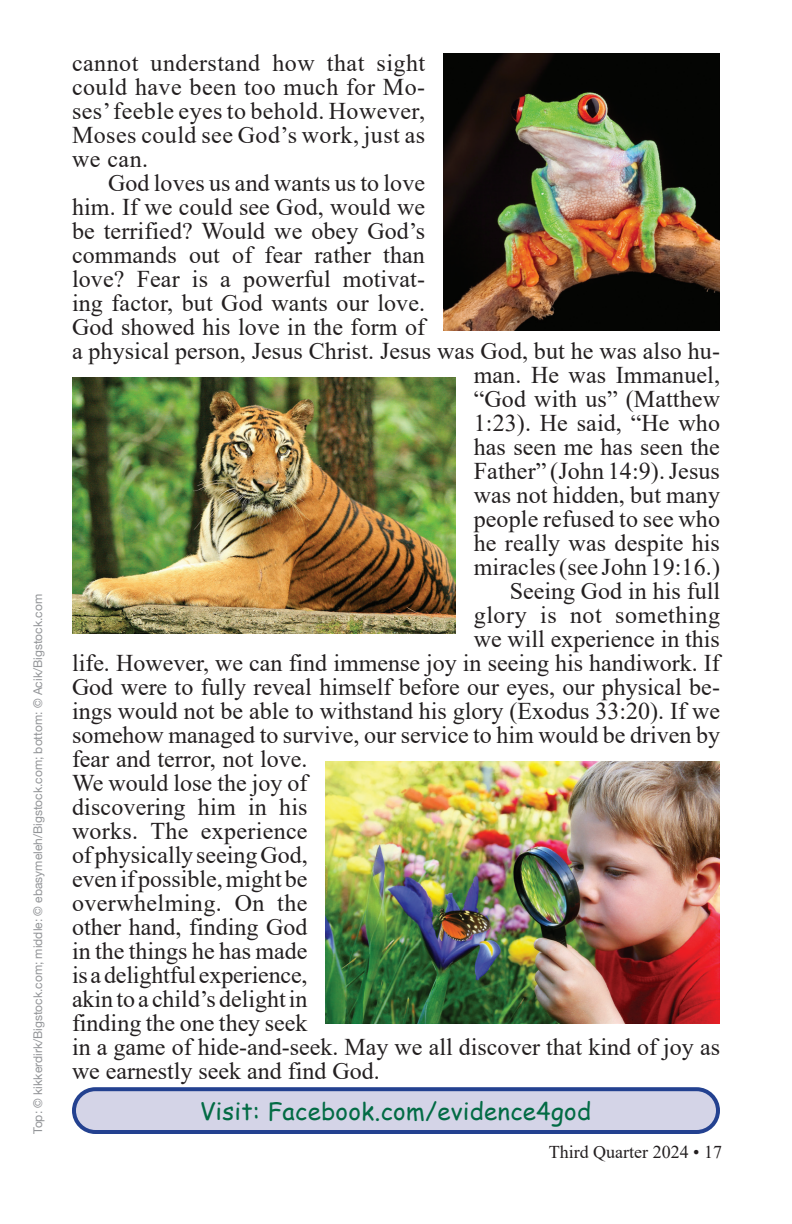
<style>
.page{position:relative;width:792px;height:1224px;background:#fff}
.page>*{position:absolute;margin:0;border:0;box-sizing:border-box;transform-origin:0 0}
.Body_Copy{font:24px/24px "Times New Roman";letter-spacing:.005em;color:#231f20;text-align:justify}
.Body_Copy-2{font:24px "Comic Sans MS";letter-spacing:.01em;color:#026b44}
.Body_Copy-3{font:24px "Times New Roman";letter-spacing:.025em;color:#231f20}
.t1{font:18px "Times New Roman";color:#231f20}
.Body_Copy-4{font:12px "Helvetica Neue";color:#939598}
</style>
<div class="page">
<img style="left:72px;top:377px;width:384px;height:256px">
<img style="left:443px;top:54px;width:277px;height:277px">
<img style="left:326px;top:761px;width:394px;height:263px">
<div style="left:74px;top:1089px;width:644px;height:43px;background:#d4d4e7;border-radius:21px"></div>
<div style="left:72px;top:1087px;width:648px;height:47px;border:4px solid #234190;border-radius:21px"></div>
<p class="Body_Copy-4" style="left:29px;top:1134px;width:541px;rotate:-90deg">Top: © kikkerdirk/Bigstock.com; middle: © ebasymeleh/Bigstock.com; bottom: © Acik/Bigstock.com</p>
<p class="Body_Copy" style="left:72px;top:50px;width:355px">cannot understand how that sight could have been too much for Mo&shy;ses’ feeble eyes to behold. However, Moses could see God’s work, just as we can.</p>
<p class="Body_Copy" style="left:108px;top:170px;width:319px">God loves us and wants us to love</p>
<p class="Body_Copy" style="left:72px;top:194px;width:355px">him. If we could see God, would we</p>
<p class="Body_Copy" style="left:72px;top:218px;width:355px">be terrified? Would we obey God’s</p>
<p class="Body_Copy" style="left:72px;top:242px;width:354px">commands out of fear rather than</p>
<p class="Body_Copy" style="left:72px;top:266px;width:355px">love? Fear is a powerful motivat-</p>
<p class="Body_Copy" style="left:72px;top:290px;width:355px">ing factor, but God wants our love.</p>
<p class="Body_Copy" style="left:72px;top:314px;width:355px">God showed his love in the form of</p>
<p class="Body_Copy" style="left:72px;top:338px;width:649px">a physical person, Jesus Christ. Jesus was God, but he was also hu-</p>
<p class="Body_Copy" style="left:474px;top:362px;width:248px">man. He was Immanuel,</p>
<p class="Body_Copy" style="left:474px;top:386px;width:248px">“God with us” (Matthew</p>
<p class="Body_Copy" style="left:474px;top:410px;width:248px">1:23). He said, “He who</p>
<p class="Body_Copy" style="left:474px;top:434px;width:248px">has seen me has seen the</p>
<p class="Body_Copy" style="left:474px;top:458px;width:248px">Father” (John 14:9). Jesus</p>
<p class="Body_Copy" style="left:474px;top:482px;width:248px">was not hidden, but many</p>
<p class="Body_Copy" style="left:474px;top:506px;width:248px">people refused to see who</p>
<p class="Body_Copy" style="left:474px;top:530px;width:248px">he really was despite his</p>
<p class="Body_Copy" style="left:474px;top:554px;width:248px">miracles (see John 19:16.)</p>
<p class="Body_Copy" style="left:510px;top:578px;width:212px">Seeing God in his full</p>
<p class="Body_Copy-3" style="left:474px;top:598px;width:248px">glory is not something</p>
<p class="Body_Copy" style="left:474px;top:626px;width:248px">we will experience in this</p>
<p class="Body_Copy" style="left:72px;top:650px;width:649px">life. However, we can find immense joy in seeing his handiwork. If</p>
<p class="Body_Copy" style="left:72px;top:674px;width:649px">God were to fully reveal himself before our eyes, our physical be-</p>
<p class="Body_Copy" style="left:72px;top:698px;width:650px">ings would not be able to withstand his glory (Exodus 33:20). If we</p>
<p class="Body_Copy" style="left:72px;top:722px;width:650px">somehow managed to survive, our service to him would be driven by</p>
<p class="Body_Copy" style="left:72px;top:746px;width:237px">fear and terror, not love.</p>
<p class="Body_Copy" style="left:72px;top:770px;width:237px">We would lose the joy of</p>
<p class="Body_Copy" style="left:72px;top:794px;width:237px">discovering him in his</p>
<p class="Body_Copy" style="left:72px;top:818px;width:237px">works. The experience</p>
<p class="Body_Copy" style="left:72px;top:842px;width:237px">of physically seeing God,</p>
<p class="Body_Copy" style="left:72px;top:866px;width:237px">even if possible, might be</p>
<p class="Body_Copy" style="left:72px;top:890px;width:237px">overwhelming. On the</p>
<p class="Body_Copy" style="left:72px;top:914px;width:237px">other hand, finding God</p>
<p class="Body_Copy" style="left:72px;top:938px;width:237px">in the things he has made</p>
<p class="Body_Copy" style="left:72px;top:962px;width:237px">is a delightful experience,</p>
<p class="Body_Copy" style="left:72px;top:986px;width:237px">akin to a child’s delight in</p>
<p class="Body_Copy" style="left:72px;top:1010px;width:237px">finding the one they seek</p>
<p class="Body_Copy" style="left:72px;top:1034px;width:650px">in a game of hide-and-seek. May we all discover that kind of joy as</p>
<p class="Body_Copy" style="left:72px;top:1058px;width:309px">we earnestly seek and find God.</p>
<p class="Body_Copy-2" style="left:200px;top:1094px;width:393px">Visit: Facebook.com/evidence4god</p>
<p class="t1" style="left:549px;top:1139px;width:175px">Third Quarter 2024 • 17</p>
</div>
